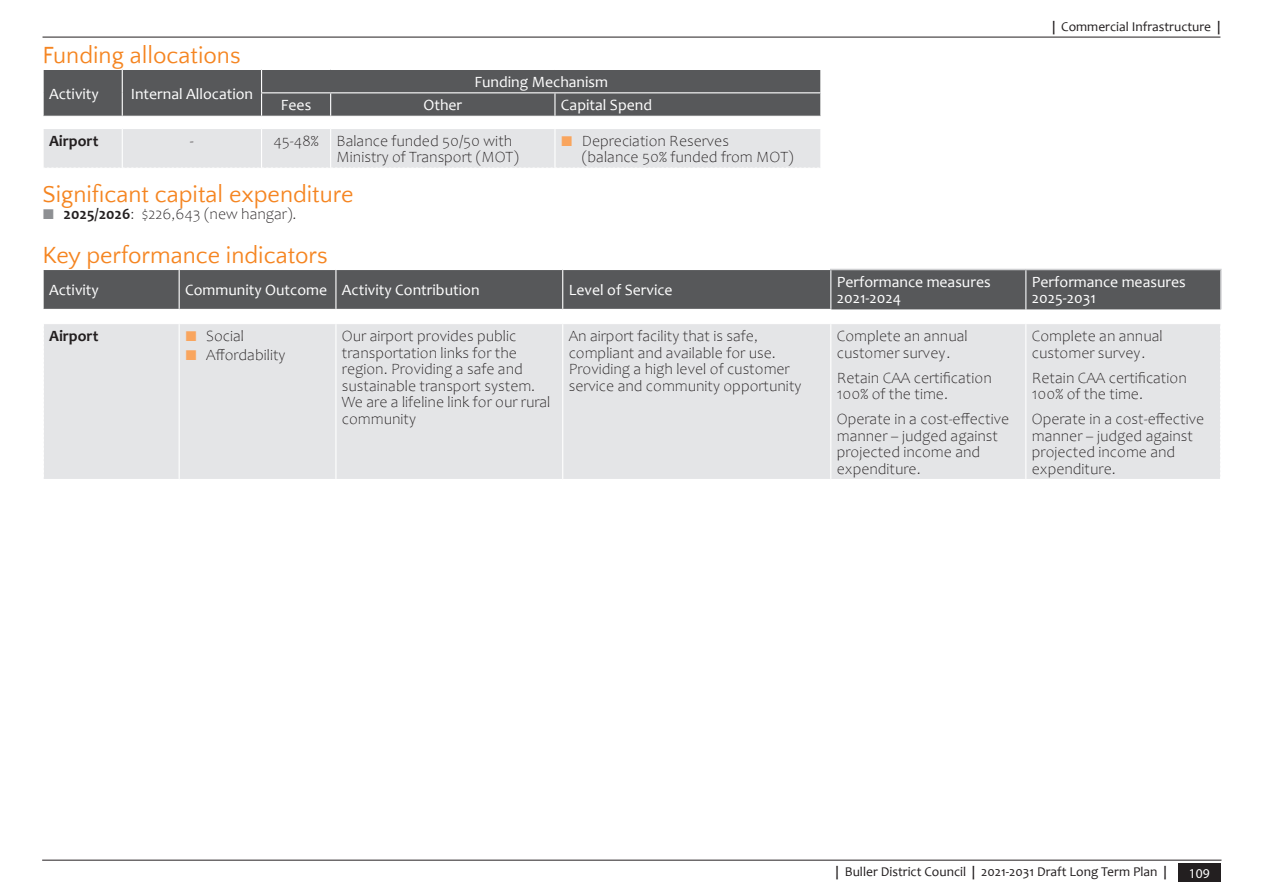
<style>
.page{position:relative;width:1263px;height:893px;background:#fff}
.page>*{position:absolute;margin:0;border:0;box-sizing:border-box;transform-origin:0 0}
.Heading_1_ORANGE{font:24px "Quattrocento Sans";color:#f58521}
.Normal{font:300 15.75px/16.5px "Candara";color:#231f20}
.Normal_-_White_Left{font:15.75px/16.5px "Candara";color:#fff}
.Normal_-_White_centr{font:15.75px "Candara";color:#fff}
.Normal_bold{font:700 15.75px "Candara";color:#231f20}
.t1{font:13.5px "Candara";color:#231f20}
.t2{font:13.5px "Myriad Pro";color:#fff}
.s1{font-weight:700}
</style>
<div class="page">
<div style="left:1178px;top:863px;width:42px;height:19px;background:#231f20"></div>
<hr style="left:42px;top:860px;width:1179px;height:1px;background:#231f20">
<hr style="left:43px;top:37px;width:1177px;height:1px;background:#231f20">
<div style="left:44px;top:270px;width:1176px;height:39px;background:#57585a"></div>
<div style="left:44px;top:324px;width:1176px;height:155px;background:#e4e5e7"></div>
<hr style="left:179px;top:324px;width:1px;height:155px;background:#fff">
<hr style="left:335px;top:324px;width:1px;height:155px;background:#fff">
<hr style="left:562px;top:324px;width:1px;height:155px;background:#fff">
<hr style="left:830px;top:324px;width:1px;height:155px;background:#fff">
<hr style="left:1025px;top:324px;width:1px;height:155px;background:#fff">
<hr style="left:179px;top:270px;width:1px;height:39px;background:#fff">
<hr style="left:335px;top:270px;width:1px;height:39px;background:#fff">
<hr style="left:562px;top:270px;width:1px;height:39px;background:#fff">
<hr style="left:830px;top:269px;width:196px;height:1px;background:#cfd0d2">
<hr style="left:830px;top:270px;width:1px;height:39px;background:#cfd0d2">
<hr style="left:1026px;top:269px;width:196px;height:1px;background:#cfd0d2">
<hr style="left:1025px;top:270px;width:1px;height:39px;background:#cfd0d2">
<hr style="left:1220px;top:270px;width:2px;height:39px;background:#cfd0d2">
<svg style="left:43px;top:69px;width:778px;height:99px;background:#a8a9ab"></svg>
<svg style="left:186px;top:331px;width:10px;height:10px"></svg>
<svg style="left:186px;top:350px;width:10px;height:10px"></svg>
<p class="Heading_1_ORANGE" style="left:43px;top:43px;width:200px">Funding allocations</p>
<p class="Normal_-_White_Left" style="left:49px;top:85px;width:51px">Activity</p>
<p class="Normal_-_White_centr" style="left:131px;top:84px;width:124px">Internal Allocation</p>
<p class="Normal_-_White_centr" style="left:474px;top:72px;width:135px">Funding Mechanism</p>
<p class="Normal_-_White_centr" style="left:281px;top:95px;width:32px">Fees</p>
<p class="Normal_-_White_centr" style="left:423px;top:95px;width:40px">Other</p>
<p class="Normal_-_White_Left" style="left:561px;top:97px;width:93px">Capital Spend</p>
<p class="t1" style="left:1052px;top:18px;width:170px"><span class="s1">|</span> Commercial Infrastructure <span class="s1">|</span></p>
<p class="Normal_bold" style="left:49px;top:131px;width:51px">Airport</p>
<p class="Normal" style="left:190px;top:133px;width:5px">-</p>
<p class="Normal" style="left:273px;top:133px;width:47px">45-48%</p>
<p class="Normal" style="left:337px;top:133px;width:184px">Balance funded 50/50 with<br>Ministry of Transport (MOT)</p>
<p class="Normal" style="left:582px;top:133px;width:213px">Depreciation Reserves<br>(balance 50% funded from MOT)</p>
<p class="Heading_1_ORANGE" style="left:43px;top:182px;width:313px">Significant capital expenditure</p>
<p class="Normal" style="left:64px;top:206px;width:234px"><span class="s1">2025/2026</span>: $226,643 (new hangar).</p>
<p class="Heading_1_ORANGE" style="left:43px;top:242px;width:287px">Key performance indicators</p>
<p class="Normal_-_White_Left" style="left:49px;top:282px;width:51px">Activity</p>
<p class="Normal_-_White_Left" style="left:185px;top:282px;width:143px">Community Outcome</p>
<p class="Normal_-_White_Left" style="left:342px;top:282px;width:139px">Activity Contribution</p>
<p class="Normal_-_White_Left" style="left:569px;top:282px;width:105px">Level of Service</p>
<p class="Normal_-_White_Left" style="left:837px;top:273px;width:155px">Performance measures<br>2021-2024</p>
<p class="Normal_-_White_Left" style="left:1032px;top:273px;width:155px">Performance measures<br>2025-2031</p>
<p class="Normal_bold" style="left:49px;top:326px;width:51px">Airport</p>
<p class="Normal" style="left:206px;top:328px;width:39px">Social</p>
<p class="Normal" style="left:206px;top:346px;width:81px">Affordability</p>
<p class="Normal" style="left:342px;top:328px;width:210px">Our airport provides public transportation links for the region. Providing a safe and sustainable transport system.<br>We are a lifeline link for our rural community</p>
<p class="Normal" style="left:569px;top:328px;width:234px">An airport facility that is safe, compliant and available for use.<br>Providing a high level of customer service and community opportunity</p>
<p class="Normal" style="left:837px;top:328px;width:132px">Complete an annual customer survey.</p>
<p class="Normal" style="left:1032px;top:328px;width:132px">Complete an annual customer survey.</p>
<p class="Normal" style="left:1032px;top:369px;width:156px">Retain CAA certification<br>100% of the time.</p>
<p class="Normal" style="left:1032px;top:411px;width:174px">Operate in a cost-effective manner – judged against projected income and expenditure.</p>
<p class="Normal" style="left:837px;top:369px;width:156px">Retain CAA certification<br>100% of the time.</p>
<p class="Normal" style="left:837px;top:411px;width:174px">Operate in a cost-effective manner – judged against projected income and expenditure.</p>
<p class="t1" style="left:835px;top:863px;width:333px"><span class="s1">|</span> Buller District Council <span class="s1">|</span> 2021-2031 Draft Long Term Plan <span class="s1">|</span></p>
<p class="t2" style="left:1189px;top:865px;width:22px">109</p>
</div>
